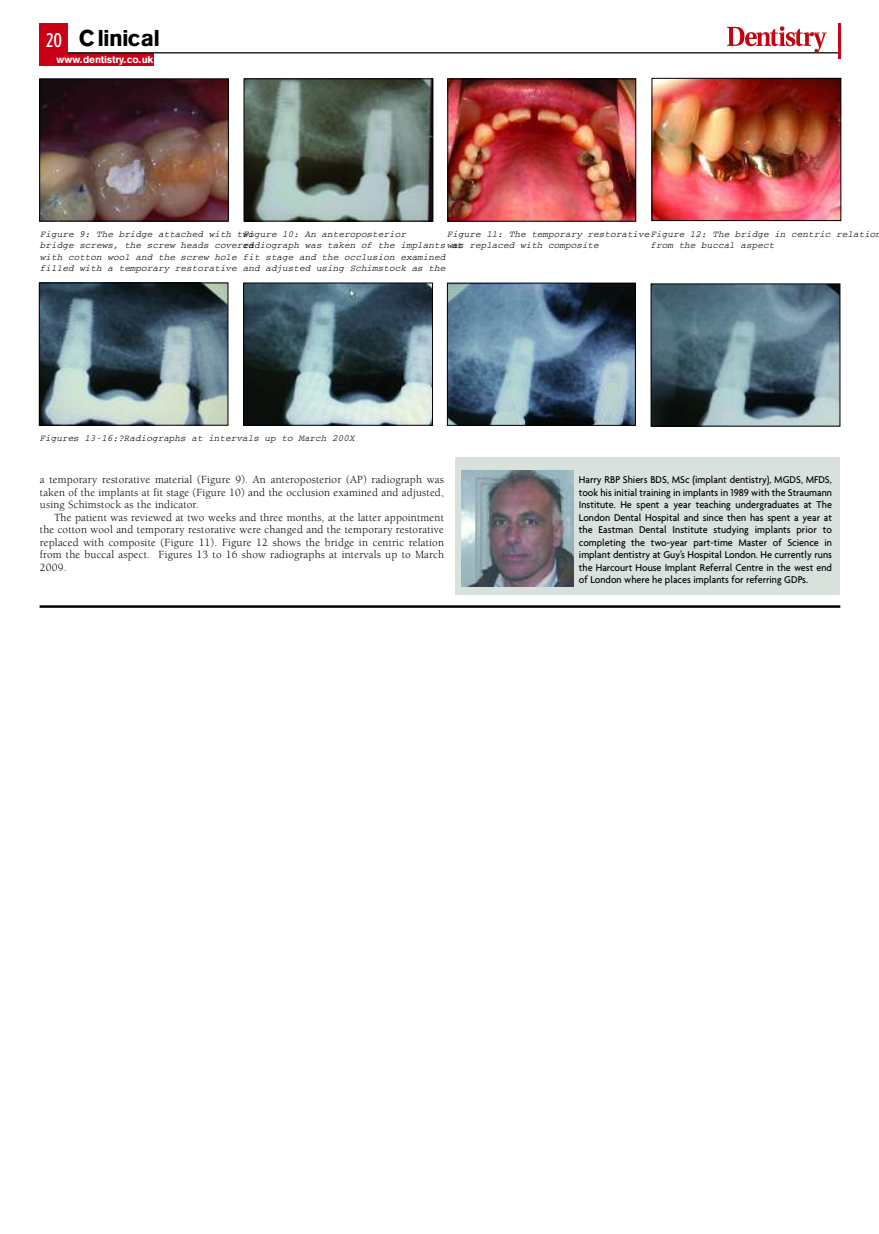
<style>
.page{position:relative;width:879px;height:1234px;background:#fff}
.page>*{position:absolute;margin:0;border:0;box-sizing:border-box;transform-origin:0 0}
.t1{font:900 22.5px "Akzidenz Grotesk";letter-spacing:-.035em;color:#000}
.t2{font:11.25px/12.5px "Berkeley";letter-spacing:.015em;color:#000;text-align:justify}
.t3{font:500 10.62px/12.5px "Agenda";color:#000;text-align:justify;scale:.95 1}
.t4{font:900 10px "Akzidenz Grotesk";letter-spacing:-.02em;color:#fff}
.t5{font:italic 9.38px/11.2px "Courier";color:#000}
.s1{font-family:"Erbar";font-weight:300;font-stretch:condensed;font-size:19.5px;color:#fff}
</style>
<div class="page">
<img style="left:41px;top:80px;width:186px;height:139px">
<div style="left:39px;top:78px;width:190px;height:143px;border:1px solid #000"></div>
<img style="left:246px;top:80px;width:185px;height:139px">
<div style="left:244px;top:78px;width:189px;height:143px;border:1px solid #000"></div>
<img style="left:449px;top:81px;width:185px;height:138px">
<div style="left:447px;top:79px;width:189px;height:142px;border:1px solid #000"></div>
<img style="left:653px;top:80px;width:186px;height:139px">
<div style="left:651px;top:78px;width:190px;height:143px;border:1px solid #000"></div>
<img style="left:41px;top:284px;width:185px;height:139px">
<div style="left:39px;top:282px;width:189px;height:143px;border:1px solid #000"></div>
<img style="left:245px;top:284px;width:186px;height:139px">
<div style="left:243px;top:282px;width:190px;height:143px;border:1px solid #000"></div>
<img style="left:449px;top:285px;width:185px;height:138px">
<div style="left:447px;top:283px;width:189px;height:142px;border:1px solid #000"></div>
<img style="left:653px;top:285px;width:185px;height:139px">
<div style="left:651px;top:283px;width:189px;height:143px;border:1px solid #000"></div>
<div style="left:455px;top:457px;width:385px;height:138px;background:#d9e1dc"></div>
<img style="left:461px;top:471px;width:112px;height:115px">
<div style="left:40px;top:53px;width:114px;height:12px;background:#ca0016"></div>
<hr style="left:40px;top:52px;width:800px;height:1px;background:#000">
<div style="left:40px;top:24px;width:28px;height:35px;background:#ca0016"></div>
<hr style="left:837px;top:24px;width:3px;height:35px;background:#ca0016">
<img style="left:786px;top:29px;width:41px;height:24px">
<hr style="left:40px;top:605px;width:800px;height:2px;background:#000">
<h1 class="t1" style="left:46px;top:29px;width:116px"><span class="s1">20</span> C linical</h1>
<p class="t4" style="left:56px;top:55px;width:99px">www.dentistry.co.uk</p>
<p class="t5" style="left:447px;top:230px;width:437px;line-height:10.5px">Figure 11: The temporary restorativeFigure 12: The bridge in centric relation was replaced with composite</p>
<p class="t5" style="left:40px;top:229px;width:217px">Figure 9: The bridge attached with two bridge screws, the screw heads covered with cotton wool and the screw hole filled with a temporary restorative</p>
<p class="t5" style="left:243px;top:229px;width:222px">Figure 10: An anteroposterior radiograph was taken of the implants at fit stage and the occlusion examined and adjusted using Schimstock as the</p>
<p class="t5" style="left:650px;top:240px;width:127px">from the buccal aspect</p>
<p class="t5" style="left:40px;top:433px;width:318px">Figures 13-16:?Radiographs at intervals up to March 200X</p>
<p class="t2" style="left:40px;top:474px;width:405px">a temporary restorative material (Figure 9). An anteroposterior (AP) radiograph was taken of the implants at fit stage (Figure 10) and the occlusion examined and adjusted, using Schimstock as the indicator.</p>
<p class="t2" style="left:40px;top:512px;width:405px;text-indent:14px">The patient was reviewed at two weeks and three months, at the latter appointment the cotton wool and temporary restorative were changed and the temporary restorative replaced with composite (Figure 11). Figure 12 shows the bridge in centric relation from the buccal aspect. Figures 13 to 16 show radiographs at intervals up to March 2009.</p>
<p class="t3" style="left:579px;top:473px;width:268px">Harry RBP Shiers BDS, MSc (implant dentistry), MGDS, MFDS, took his initial training in implants in 1989 with the Straumann Institute. He spent a year teaching undergraduates at The London Dental Hospital and since then has spent a year at the Eastman Dental Institute studying implants prior to completing the two-year part-time Master of Science in implant dentistry at Guy’s Hospital London. He currently runs the Harcourt House Implant Referral Centre in the west end of London where he places implants for referring GDPs.</p>
</div>
